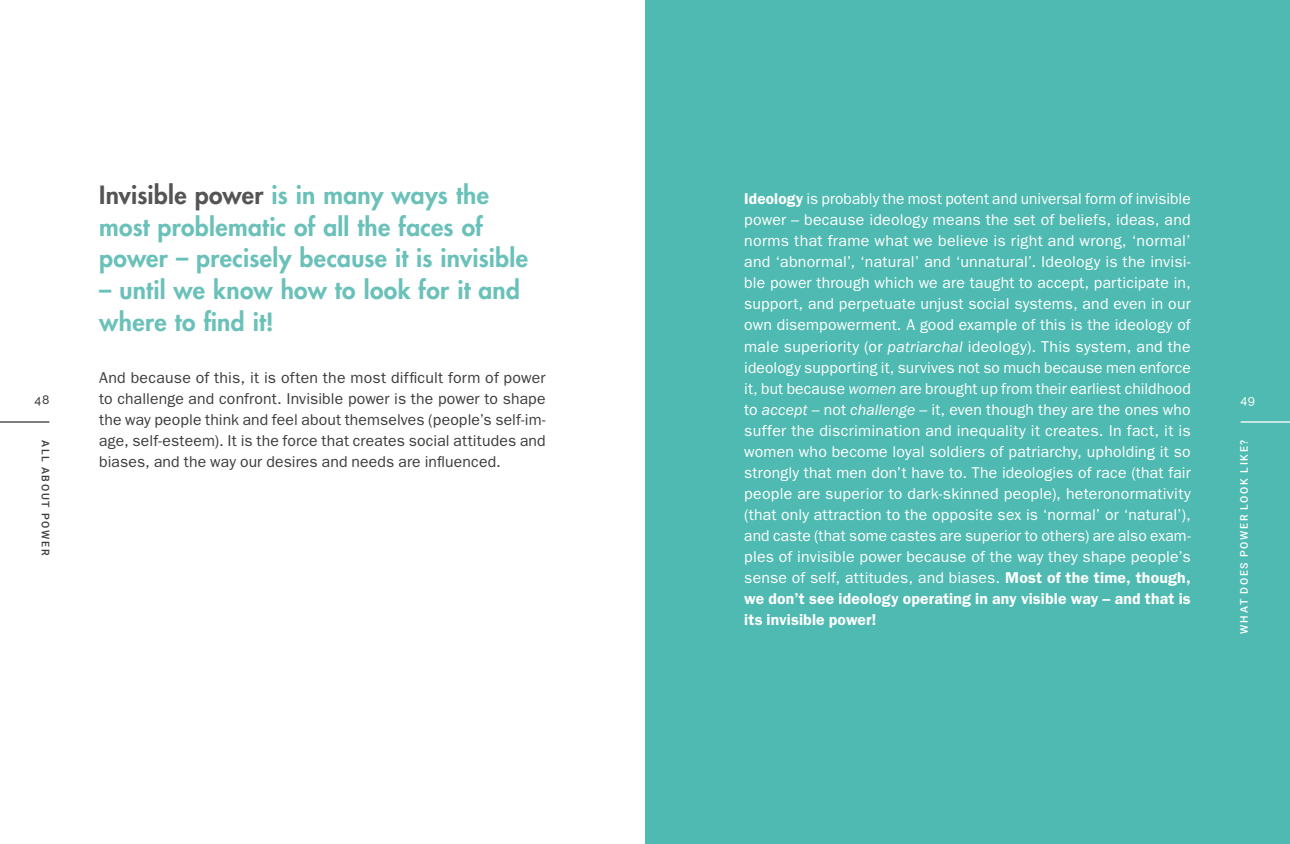
<style>
.page{position:relative;width:1290px;height:844px;background:#fff}
.page>*{position:absolute;margin:0;border:0;box-sizing:border-box;transform-origin:0 0}
.t1{font:800 24.5px/31.5px "Futura Std";letter-spacing:.015em;color:#6ac1b9}
.t2{font:15.75px/21px "ITC Franklin Gothic Std";letter-spacing:.01em;color:#fff;text-align:justify}
.t3{font:15.75px/21px "ITC Franklin Gothic Std";letter-spacing:.01em;color:#3c3c3b;text-align:justify}
.t4{font:500 12.25px "Raleway";color:#fff}
.t5{font:500 12.25px "Raleway";color:#3c3c3b}
.t6{font:500 10.5px "Roboto";letter-spacing:.165em;color:#fff}
.t7{font:500 10.5px "Roboto";letter-spacing:.17em;color:#3c3c3b}
.s1{color:#555454}
.s2{font-weight:600}
.s3{font-style:italic}
</style>
<div class="page">
<div style="left:645px;top:0;width:645px;height:843px;background:#4ebab1"></div>
<hr style="left:1241px;top:421px;width:49px;height:1px;background:#fff">
<hr style="left:0;top:421px;width:49px;height:1px;background:#3c3c3b">
<p class="t5" style="left:35px;top:392px;width:16px">48</p>
<p class="t7" style="left:53px;top:439px;width:117px;rotate:90deg">ALL ABOUT POWER</p>
<h1 class="t1" style="left:99px;top:179px;width:430px"><span class="s1">Invisible power</span> is in many ways the most problematic of all the faces of power – precisely because it is invisible</h1>
<h1 class="t1" style="left:99px;top:274px;width:422px">– until we know how to look for it and where to find it!</h1>
<p class="t3" style="left:99px;top:367px;width:448px">And because of this, it is often the most difficult form of power to challenge and confront. Invisible power is the power to shape the way people think and feel about themselves (people’s self-im&shy;age, self-esteem). It is the force that creates social attitudes and biases, and the way our desires and needs are influenced.</p>
<p class="t2" style="left:744px;top:188px;width:448px"><span class="s2">Ideology</span> is probably the most potent and universal form of invisible power – because ideology means the set of beliefs, ideas, and norms that frame what we believe is right and wrong, ‘normal’ and ‘abnormal’, ‘natural’ and ‘unnatural’. Ideology is the invisi&shy;ble power through which we are taught to accept, participate in, support, and perpetuate unjust social systems, and even in our own disempowerment. A good example of this is the ideology of male superiority (or <span class="s3">patriarchal</span> ideology). This system, and the ideology supporting it, survives not so much because men enforce it, but because <span class="s3">women</span> are brought up from their earliest childhood to <span class="s3">accept</span> – not <span class="s3">challenge</span> – it, even though they are the ones who suffer the discrimination and inequality it creates. In fact, it is women who become loyal soldiers of patriarchy, upholding it so strongly that men don’t have to. The ideologies of race (that fair people are superior to dark-skinned people), heteronormativity (that only attraction to the opposite sex is ‘normal’ or ‘natural’), and caste (that some castes are superior to others) are also exam&shy;ples of invisible power because of the way they shape people’s sense of self, attitudes, and biases. <span class="s2">Most of the time, though, we don’t see ideology operating in any visible way – and that is its invisible power!</span></p>
<p class="t4" style="left:1240px;top:392px;width:16px">49</p>
<p class="t6" style="left:1237px;top:633px;width:196px;rotate:-90deg">WHAT DOES POWER LOOK LIKE?</p>
</div>
